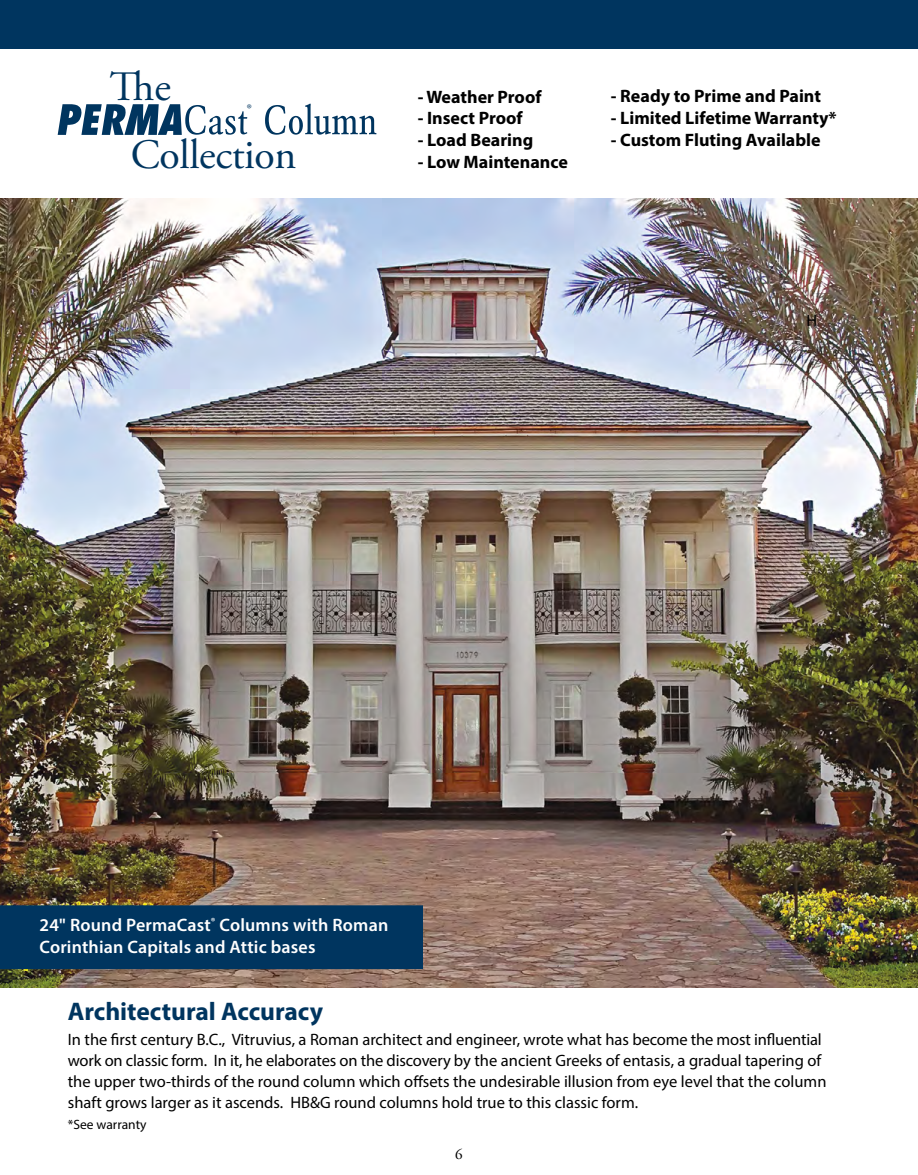
<style>
.page{position:relative;width:918px;height:1175px;background:#fff}
.page>*{position:absolute;margin:0;border:0;box-sizing:border-box;transform-origin:0 0}
.t1{font:41.85px/67.5px "Adobe Garamond Pro";color:#00355f}
.t2{font:700 25.5px "Myriad Pro";color:#00355f}
.t3{font:700 18px "Myriad Pro";color:#000}
.t4{font:600 18px/21.6px "Myriad Pro";letter-spacing:.01em;color:#fff}
.t5{font:16.5px/21px "Myriad Pro";color:#000}
.t6{font:15.75px "Adobe Garamond Pro";color:#00355f}
.t7{font:15px "Adobe Garamond Pro";color:#000}
.t8{font:13.5px "Myriad Pro";color:#000}
</style>
<div class="page">
<img style="left:0;top:199px;width:918px;height:788px">
<div style="left:0;top:0;width:918px;height:49px;background:#00355f"></div>
<div style="left:0;top:905px;width:423px;height:64px;background:#00355f"></div>
<svg style="left:265px;top:104px;width:111px;height:31px"></svg>
<svg style="left:58px;top:104px;width:189px;height:31px"></svg>
<h1 class="t1" style="left:131px;top:55px;width:167px;text-indent:-21px">The<br>Collection</h1>
<p class="t6" style="left:247px;top:101px;width:7px">®</p>
<p class="t3" style="left:418px;top:85px;width:125px">- Weather Proof</p>
<p class="t3" style="left:418px;top:106px;width:107px">- Insect Proof</p>
<p class="t3" style="left:418px;top:128px;width:117px">- Load Bearing</p>
<p class="t3" style="left:418px;top:150px;width:152px">- Low Maintenance</p>
<p class="t3" style="left:611px;top:85px;width:212px">- Ready to Prime and Paint</p>
<p class="t3" style="left:611px;top:106px;width:227px">- Limited Lifetime Warranty*</p>
<p class="t3" style="left:611px;top:128px;width:211px">- Custom Fluting Available</p>
<p class="t5" style="left:806px;top:309px;width:12px">H</p>
<p class="t4" style="left:40px;top:913px;width:350px">24" Round PermaCast<sup>®</sup> Columns with Roman<br>Corinthian Capitals and Attic bases</p>
<h2 class="t2" style="left:68px;top:994px;width:257px">Architectural Accuracy</h2>
<p class="t5" style="left:68px;top:1029px;width:760px">In the first century B.C., Vitruvius, a Roman architect and engineer, wrote what has become the most influential work on classic form. In it, he elaborates on the discovery by the ancient Greeks of entasis, a gradual tapering of the upper two-thirds of the round column which offsets the undesirable illusion from eye level that the column shaft grows larger as it ascends. HB&amp;G round columns hold true to this classic form.</p>
<p class="t8" style="left:68px;top:1116px;width:80px">*See warranty</p>
<p class="t7" style="left:455px;top:1144px;width:9px">6</p>
</div>
